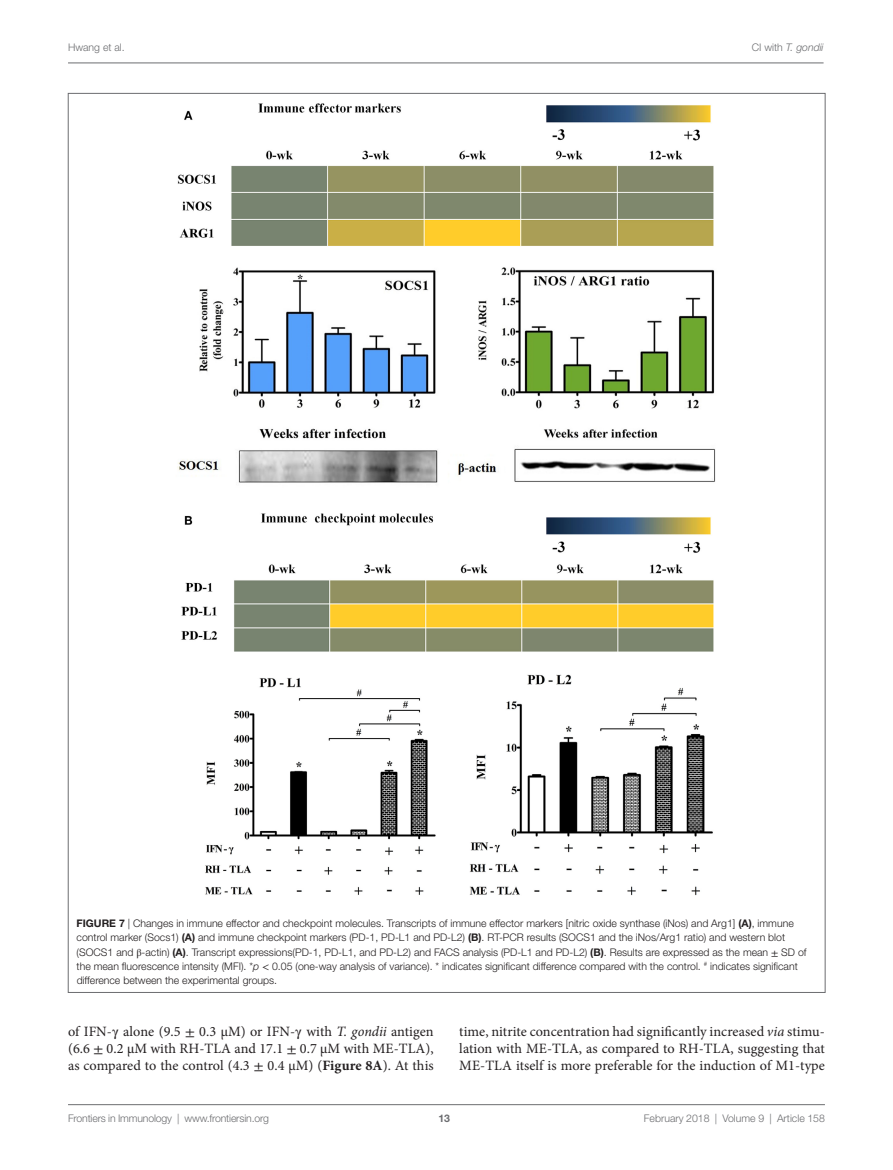
<style>
.page{position:relative;width:893px;height:1170px;background:#fff}
.page>*{position:absolute;margin:0;border:0;box-sizing:border-box;transform-origin:0 0}
.t1{font:14.25px/17.2px "Minion Pro";letter-spacing:.005em;color:#231f20;text-align:justify}
.t2{font:300 10.5px/14.2px "Helvetica Neue LT Std";color:#231f20}
.t3{font:300 10.5px "Helvetica Neue LT Std";letter-spacing:-.015em;color:#6c6d70}
.t4{font:italic 300 10.5px "Helvetica Neue LT Std";color:#6c6d70}
.t5{font:700 10.5px "Helvetica Neue LT Std";color:#6c6d70}
.s1{font-style:normal}
.s2{font-weight:700}
.s3{font-family:"STIX General";font-weight:400}
.s4{font-style:italic}
.s5{font-family:"STIX General"}
</style>
<div class="page">
<img style="left:177px;top:103px;width:539px;height:793px">
<hr style="left:68px;top:1104px;width:757px;height:1px;background:#6c6d70">
<hr style="left:68px;top:63px;width:755px;height:1px;background:#6c6d70">
<p class="t3" style="left:68px;top:41px;width:58px">Hwang et al.</p>
<p class="t4" style="left:752px;top:41px;width:73px"><span class="s1">CI with</span> T. gondii</p>
<p class="t2" style="left:77px;top:915px;width:731px"><span class="s2">FIGURE 7</span> | Changes in immune effector and checkpoint molecules. Transcripts of immune effector markers [nitric oxide synthase (iNos) and Arg1] <span class="s2">(A)</span>, immune control marker (Socs1) <span class="s2">(A)</span> and immune checkpoint markers (PD-1, PD-L1 and PD-L2) <span class="s2">(B)</span>. RT-PCR results (SOCS1 and the iNos/Arg1 ratio) and western blot (SOCS1 and <span class="s3">β</span>-actin) <span class="s2">(A)</span>. Transcript expressions(PD-1, PD-L1, and PD-L2) and FACS analysis (PD-L1 and PD-L2) <span class="s2">(B)</span>. Results are expressed as the mean <span class="s3">±</span> SD of the mean fluorescence intensity (MFI). *<span class="s4">p</span> <span class="s3">&lt;</span> 0.05 (one-way analysis of variance). * indicates significant difference compared with the control. <sup>#</sup> indicates significant difference between the experimental groups.</p>
<h1 class="t1" style="left:68px;top:1022px;width:367px">of IFN-<span class="s5">γ</span> alone (9.5 <span class="s5">±</span> 0.3 µM) or IFN-<span class="s5">γ</span> with <span class="s4">T. gondii</span> antigen (6.6 <span class="s5">±</span> 0.2 µM with RH-TLA and 17.1 <span class="s5">±</span> 0.7 µM with ME-TLA), as compared to the control (4.3 <span class="s5">±</span> 0.4 µM) (<span class="s2">Figure 8A</span>). At this</h1>
<h1 class="t1" style="left:459px;top:1022px;width:367px">time, nitrite concentration had significantly increased <span class="s4">via</span> stimu&shy;lation with ME-TLA, as compared to RH-TLA, suggesting that ME-TLA itself is more preferable for the induction of M1-type</h1>
<p class="t3" style="left:68px;top:1111px;width:203px">Frontiers in Immunology | www.frontiersin.org</p>
<p class="t3" style="left:644px;top:1111px;width:183px">February 2018 | Volume 9 | Article 158</p>
<p class="t5" style="left:439px;top:1111px;width:13px">13</p>
</div>
